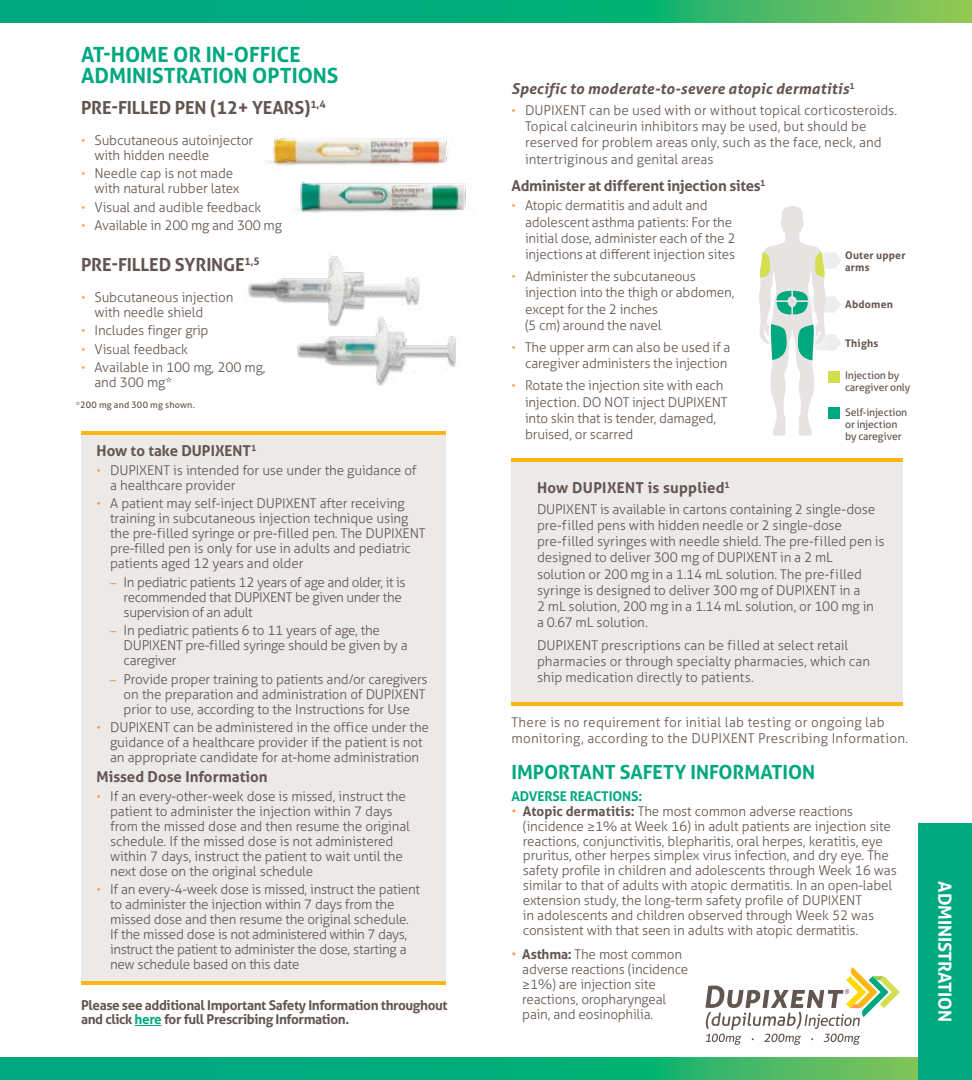
<style>
.page{position:relative;width:972px;height:1080px;background:#fff}
.page>*{position:absolute;margin:0;border:0;box-sizing:border-box;transform-origin:0 0}
.t1{font:700 21px/21px "Aller";color:#00a880}
.t2{font:700 19.5px "Aller";letter-spacing:-.005em;color:#00a880}
.t3{font:700 18px "Aller";letter-spacing:-.01em;color:#63554f}
.t4{font:700 18px "Aller";letter-spacing:-.01em;color:#fff}
.t5{font:italic 700 15px "Aller";letter-spacing:.015em;color:#63554f}
.t6{font:700 15px "Aller";color:#63554f}
.t7{font:700 15px "Aller";letter-spacing:-.02em;color:#63554f}
.t8{font:700 15px "Aller";letter-spacing:.02em;color:#63554f}
.t9{font:300 13.5px/15px "Aller";letter-spacing:-.01em;color:#63554f}
.t10{font:300 13.5px/16.2px "Aller";letter-spacing:.02em;color:#63554f}
.t11{font:300 13.5px/15px "Aller";letter-spacing:-.03em;color:#63554f}
.t12{font:700 13.5px/15px "Aller";letter-spacing:-.03em;color:#63554f}
.t13{font:700 13.5px "Aller";letter-spacing:-.01em;color:#00a880}
.t14{font:10.5px/12px "Aller";letter-spacing:-.015em;color:#63554f}
.t15{font:700 10.5px/12px "Aller";letter-spacing:.02em;color:#63554f}
.t16{font:9px "Aller";letter-spacing:.02em;color:#63554f}
.s1{font-size:12px;color:#f89c4d}
.s2{font-weight:400;font-size:12px;color:#f89c4d}
.s3{color:#00a880}
.s4{color:#f89c4d}
.s5{font-weight:700}
</style>
<div class="page">
<svg style="left:0;top:1057px;width:918px;height:23px;background:#16af74"></svg>
<div style="left:81px;top:435px;width:365px;height:546px;background:#eceae8"></div>
<img style="left:295px;top:181px;width:171px;height:32px">
<img style="left:267px;top:137px;width:181px;height:29px">
<hr style="left:81px;top:431px;width:365px;height:4px;background:#fcb515">
<hr style="left:81px;top:981px;width:365px;height:4px;background:#fcb515">
<img style="left:248px;top:256px;width:172px;height:57px">
<img style="left:297px;top:313px;width:159px;height:73px">
<svg style="left:759px;top:206px;width:82px;height:230px"></svg>
<svg style="left:705px;top:967px;width:195px;height:78px"></svg>
<div style="left:512px;top:462px;width:391px;height:240px;background:#eceae8"></div>
<hr style="left:512px;top:458px;width:391px;height:4px;background:#fcb515">
<hr style="left:512px;top:702px;width:391px;height:4px;background:#fcb515">
<div style="left:918px;top:824px;width:54px;height:256px;background:#00a880"></div>
<svg style="left:0;top:21px;width:972px;height:2px;background:#1db073"></svg>
<svg style="left:0;top:0;width:972px;height:21px;background:#1db073"></svg>
<svg style="left:135px;top:1025px;width:26px;height:1px"></svg>
<h1 class="t1" style="left:81px;top:44px;width:259px">AT-HOME OR IN-OFFICE<br>ADMINISTRATION OPTIONS</h1>
<h3 class="t3" style="left:81px;top:97px;width:246px">PRE-FILLED PEN (12+ YEARS)<sup>1,4</sup></h3>
<p class="t9" style="left:94px;top:133px;width:160px;text-indent:-14px"><span class="s1">•</span> Subcutaneous autoinjector with hidden needle</p>
<p class="t9" style="left:94px;top:166px;width:147px;text-indent:-14px"><span class="s1">•</span> Needle cap is not made with natural rubber latex</p>
<p class="t9" style="left:81px;top:200px;width:182px"><span class="s1">•</span> Visual and audible feedback</p>
<p class="t9" style="left:81px;top:218px;width:202px"><span class="s1">•</span> Available in 200 mg and 300 mg</p>
<h3 class="t3" style="left:81px;top:254px;width:180px">PRE-FILLED SYRINGE<sup>1,5</sup></h3>
<p class="t9" style="left:94px;top:289px;width:140px;text-indent:-14px"><span class="s1">•</span> Subcutaneous injection with needle shield</p>
<p class="t9" style="left:81px;top:323px;width:129px"><span class="s1">•</span> Includes finger grip</p>
<p class="t9" style="left:81px;top:341px;width:108px"><span class="s1">•</span> Visual feedback</p>
<p class="t9" style="left:94px;top:360px;width:172px;text-indent:-14px"><span class="s1">•</span> Available in 100 mg, 200 mg, and 300 mg*</p>
<p class="t16" style="left:76px;top:399px;width:121px">*200 mg and 300 mg shown.</p>
<p class="t6" style="left:97px;top:442px;width:161px">How to take DUPIXENT<sup>1</sup></p>
<p class="t9" style="left:110px;top:463px;width:308px;text-indent:-14px"><span class="s1">•</span> DUPIXENT is intended for use under the guidance of a healthcare provider</p>
<p class="t9" style="left:110px;top:496px;width:317px;text-indent:-14px"><span class="s1">•</span> A patient may self-inject DUPIXENT after receiving training in subcutaneous injection technique using the pre-filled syringe or pre-filled pen. The DUPIXENT pre-filled pen is only for use in adults and pediatric patients aged 12 years and older</p>
<p class="t11" style="left:124px;top:575px;width:283px;text-indent:-14px"><span class="s2">–</span> In pediatric patients 12 years of age and older, it is recommended that DUPIXENT be given under the supervision of an adult</p>
<p class="t9" style="left:124px;top:623px;width:285px;text-indent:-14px"><span class="s2">–</span> In pediatric patients 6 to 11 years of age, the<br>DUPIXENT pre-filled syringe should be given by a caregiver</p>
<p class="t9" style="left:124px;top:672px;width:305px;text-indent:-14px"><span class="s2">–</span> Provide proper training to patients and/or caregivers on the preparation and administration of DUPIXENT prior to use, according to the Instructions for Use</p>
<p class="t9" style="left:97px;top:720px;width:334px;text-align:center"><span class="s1">•</span> DUPIXENT can be administered in the office under the guidance of a healthcare provider if the patient is not<br>an appropriate candidate for at-home administration</p>
<p class="t6" style="left:97px;top:768px;width:172px">Missed Dose Information</p>
<p class="t9" style="left:110px;top:789px;width:301px;text-indent:-14px"><span class="s1">•</span> If an every-other-week dose is missed, instruct the patient to administer the injection within 7 days from the missed dose and then resume the original schedule. If the missed dose is not administered within 7 days, instruct the patient to wait until the next dose on the original schedule</p>
<p class="t9" style="left:110px;top:882px;width:312px;text-indent:-14px"><span class="s1">•</span> If an every-4-week dose is missed, instruct the patient to administer the injection within 7 days from the missed dose and then resume the original schedule.<br>If the missed dose is not administered within 7 days, instruct the patient to administer the dose, starting a new schedule based on this date</p>
<p class="t12" style="left:81px;top:997px;width:368px">Please see additional Important Safety Information throughout and click <span class="s3">here</span> for full Prescribing Information.</p>
<p class="t5" style="left:512px;top:79px;width:345px">Specific to moderate-to-severe atopic dermatitis<sup>1</sup></p>
<p class="t9" style="left:525px;top:102px;width:374px;line-height:16.2px;text-indent:-14px"><span class="s1">•</span> DUPIXENT can be used with or without topical corticosteroids.<br>Topical calcineurin inhibitors may be used, but should be reserved for problem areas only, such as the face, neck, and intertriginous and genital areas</p>
<p class="t9" style="left:525px;top:198px;width:212px;line-height:16.2px;text-indent:-14px"><span class="s1">•</span> Atopic dermatitis and adult and adolescent asthma patients: For the initial dose, administer each of the 2 injections at different injection sites</p>
<p class="t9" style="left:525px;top:268px;width:211px;line-height:16.2px;text-indent:-14px"><span class="s1">•</span> Administer the subcutaneous injection into the thigh or abdomen, except for the 2 inches<br>(5 cm) around the navel</p>
<p class="t9" style="left:512px;top:339px;width:220px;line-height:16.2px;text-align:right"><span class="s1">•</span> The upper arm can also be used if a caregiver administers the injection</p>
<p class="t9" style="left:525px;top:378px;width:204px;line-height:16.2px;text-indent:-14px"><span class="s1">•</span> Rotate the injection site with each injection. DO NOT inject DUPIXENT into skin that is tender, damaged, bruised, or scarred</p>
<p class="t7" style="left:512px;top:176px;width:255px">Administer at different injection sites<sup>1</sup></p>
<p class="t15" style="left:845px;top:249px;width:62px">Outer upper arms</p>
<p class="t15" style="left:845px;top:298px;width:49px">Abdomen</p>
<p class="t15" style="left:845px;top:338px;width:35px">Thighs</p>
<p class="t14" style="left:845px;top:370px;width:67px">Injection by caregiver only</p>
<p class="t14" style="left:845px;top:406px;width:64px">Self-injection or injection by caregiver</p>
<p class="t8" style="left:537px;top:478px;width:194px">How DUPIXENT is supplied<sup>1</sup></p>
<p class="t9" style="left:537px;top:501px;width:349px;line-height:16.2px">DUPIXENT is available in cartons containing 2 single-dose pre-filled pens with hidden needle or 2 single-dose pre-filled syringes with needle shield. The pre-filled pen is designed to deliver 300 mg of DUPIXENT in a 2 mL solution or 200 mg in a 1.14 mL solution. The pre-filled syringe is designed to deliver 300 mg of DUPIXENT in a<br>2 mL solution, 200 mg in a 1.14 mL solution, or 100 mg in<br>a 0.67 mL solution.</p>
<p class="t9" style="left:537px;top:637px;width:335px;line-height:16.2px">DUPIXENT prescriptions can be filled at select retail pharmacies or through specialty pharmacies, which can ship medication directly to patients.</p>
<p class="t10" style="left:511px;top:714px;width:398px">There is no requirement for initial lab testing or ongoing lab monitoring, according to the DUPIXENT Prescribing Information.</p>
<h2 class="t2" style="left:512px;top:760px;width:305px">IMPORTANT SAFETY INFORMATION</h2>
<p class="t13" style="left:512px;top:787px;width:132px">ADVERSE REACTIONS:</p>
<p class="t9" style="left:523px;top:803px;width:375px;text-indent:-11px"><span class="s4">•</span> <span class="s5">Atopic dermatitis:</span> The most common adverse reactions (incidence ≥1% at Week 16) in adult patients are injection site reactions, conjunctivitis, blepharitis, oral herpes, keratitis, eye pruritus, other herpes simplex virus infection, and dry eye. The safety profile in children and adolescents through Week 16 was similar to that of adults with atopic dermatitis. In an open-label extension study, the long-term safety profile of DUPIXENT<br>in adolescents and children observed through Week 52 was consistent with that seen in adults with atopic dermatitis.</p>
<p class="t9" style="left:522px;top:947px;width:168px;text-indent:-11px"><span class="s4">•</span> <span class="s5">Asthma:</span> The most common adverse reactions (incidence ≥1%) are injection site reactions, oropharyngeal pain, and eosinophilia.</p>
<h3 class="t4" style="left:956px;top:881px;width:142px;rotate:90deg">ADMINISTRATION</h3>
</div>
